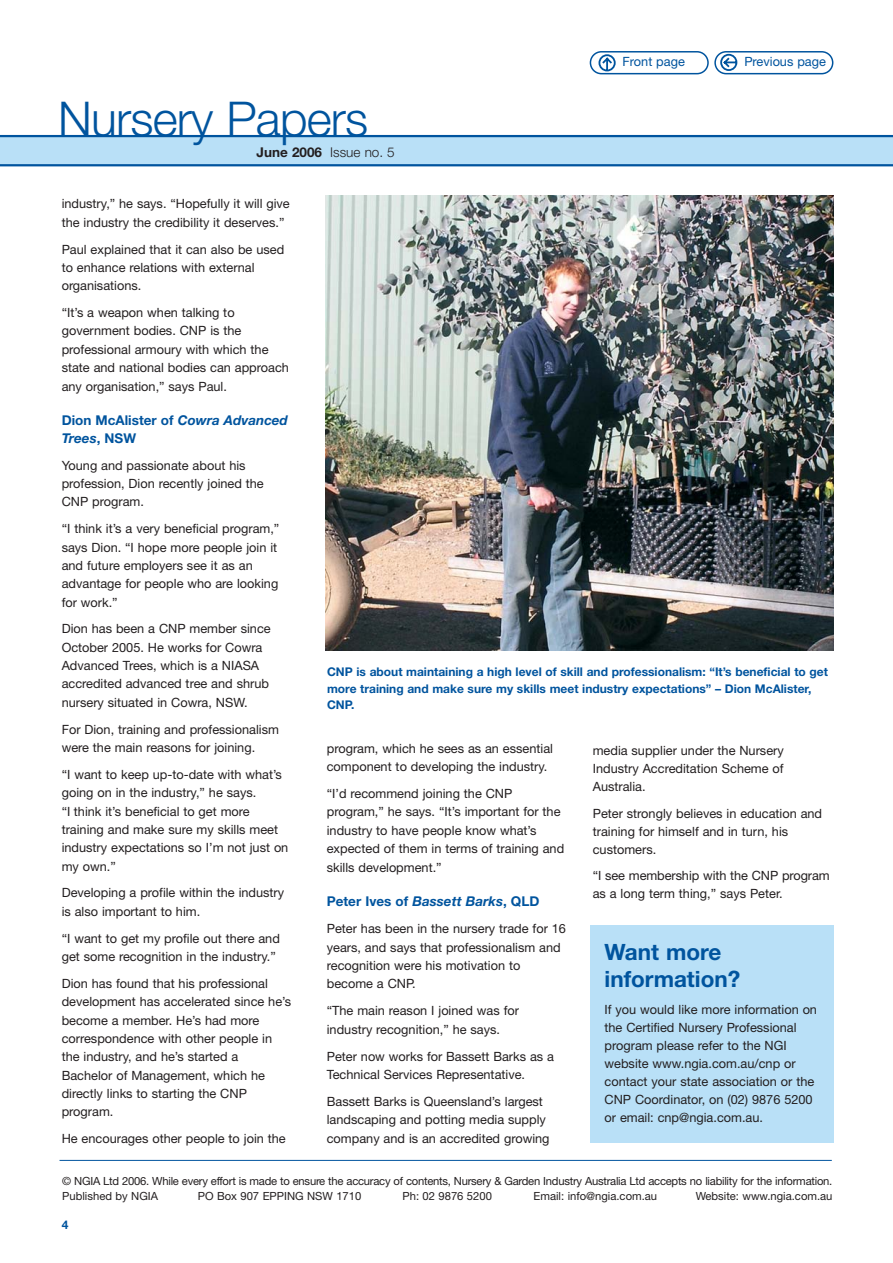
<style>
.page{position:relative;width:893px;height:1263px;background:#fff}
.page>*{position:absolute;margin:0;border:0;box-sizing:border-box;transform-origin:0 0}
.t1{font:300 48px "Helvetica Neue";letter-spacing:-.015em;color:#00549e}
.t2{font:700 22.5px/27px "Helvetica Neue";color:#00549e}
.t3{font:700 13.5px/17.5px "Helvetica Neue";color:#00549e}
.t4{font:300 13.5px "Helvetica Neue";color:#231f20}
.t5{font:12.75px/18.3px "Helvetica Neue";color:#231f20}
.t6{font:12.75px "Helvetica Neue";color:#00549e}
.t7{font:700 12px/16.5px "Helvetica Neue";color:#00549e}
.t8{font:11.25px/15px "Helvetica Neue";letter-spacing:-.02em;color:#231f20}
.t9{font:11.25px "Helvetica Neue";color:#231f20}
.s1{font-weight:700}
.s2{font-style:italic}
</style>
<div class="page">
<div style="left:0;top:136px;width:893px;height:30px;background:#b9e0f7"></div>
<hr style="left:0;top:135px;width:893px;height:2px;background:#00549e">
<hr style="left:0;top:164px;width:893px;height:2px;background:#00549e">
<svg style="left:590px;top:51px;width:243px;height:23px"></svg>
<img style="left:326px;top:196px;width:507px;height:455px">
<div style="left:590px;top:925px;width:243px;height:218px;background:#b9e0f7"></div>
<hr style="left:60px;top:1160px;width:772px;height:1px;background:#00549e">
<h1 class="t1" style="left:58px;top:102px;width:312px">Nursery Papers</h1>
<p class="t4" style="left:257px;top:148px;width:140px"><span class="s1">June 2006</span> Issue no. 5</p>
<p class="t6" style="left:623px;top:57px;width:64px">Front page</p>
<p class="t6" style="left:744px;top:57px;width:83px">Previous page</p>
<p class="t5" style="left:62px;top:195px;width:230px;line-height:18.9px">industry,” he says. “Hopefully it will give the industry the credibility it deserves.”</p>
<p class="t5" style="left:62px;top:241px;width:224px">Paul explained that it can also be used to enhance relations with external organisations.</p>
<p class="t5" style="left:62px;top:305px;width:229px">“It’s a weapon when talking to government bodies. CNP is the professional armoury with which the state and national bodies can approach any organisation,” says Paul.</p>
<p class="t3" style="left:62px;top:413px;width:228px">Dion McAlister of <span class="s2">Cowra Advanced<br>Trees</span>, NSW</p>
<p class="t5" style="left:62px;top:457px;width:204px">Young and passionate about his profession, Dion recently joined the<br>CNP program.</p>
<p class="t5" style="left:62px;top:521px;width:219px">“I think it’s a very beneficial program,” says Dion. “I hope more people join it and future employers see it as an advantage for people who are looking for work.”</p>
<p class="t5" style="left:62px;top:621px;width:210px">Dion has been a CNP member since<br>October 2005. He works for Cowra<br>Advanced Trees, which is a NIASA accredited advanced tree and shrub nursery situated in Cowra, NSW.</p>
<p class="t5" style="left:62px;top:721px;width:219px">For Dion, training and professionalism were the main reasons for joining.</p>
<p class="t5" style="left:62px;top:766px;width:228px">“I want to keep up-to-date with what’s going on in the industry,” he says.<br>“I think it’s beneficial to get more training and make sure my skills meet industry expectations so I’m not just on my own.”</p>
<p class="t5" style="left:62px;top:885px;width:224px">Developing a profile within the industry is also important to him.</p>
<p class="t5" style="left:62px;top:930px;width:220px">“I want to get my profile out there and get some recognition in the industry.”</p>
<p class="t5" style="left:62px;top:975px;width:231px">Dion has found that his professional development has accelerated since he’s become a member. He’s had more correspondence with other people in the industry, and he’s started a<br>Bachelor of Management, which he directly links to starting the CNP program.</p>
<p class="t5" style="left:62px;top:1131px;width:226px">He encourages other people to join the</p>
<p class="t7" style="left:327px;top:665px;width:502px">CNP is about maintaining a high level of skill and professionalism: “It’s beneficial to get more training and make sure my skills meet industry expectations” – Dion McAlister,<br>CNP.</p>
<p class="t5" style="left:327px;top:740px;width:228px">program, which he sees as an essential component to developing the industry.</p>
<p class="t5" style="left:327px;top:785px;width:239px">“I’d recommend joining the CNP program,” he says. “It’s important for the industry to have people know what’s expected of them in terms of training and skills development.”</p>
<p class="t3" style="left:327px;top:894px;width:214px">Peter Ives of <span class="s2">Bassett Barks</span>, QLD</p>
<p class="t5" style="left:327px;top:921px;width:241px">Peter has been in the nursery trade for 16 years, and says that professionalism and recognition were his motivation to become a CNP.</p>
<p class="t5" style="left:327px;top:1003px;width:194px">“The main reason I joined was for industry recognition,” he says.</p>
<p class="t5" style="left:327px;top:1048px;width:229px">Peter now works for Bassett Barks as a<br>Technical Services Representative.</p>
<p class="t5" style="left:327px;top:1093px;width:224px">Bassett Barks is Queensland’s largest landscaping and potting media supply company and is an accredited growing</p>
<p class="t8" style="left:62px;top:1174px;width:772px">© NGIA Ltd 2006. While every effort is made to ensure the accuracy of contents, Nursery &amp; Garden Industry Australia Ltd accepts no liability for the information.<br>Published by NGIA</p>
<p class="t5" style="left:593px;top:743px;width:193px;text-align:justify">media supplier under the Nursery Industry Accreditation Scheme of Australia.</p>
<p class="t5" style="left:593px;top:805px;width:231px">Peter strongly believes in education and training for himself and in turn, his customers.</p>
<p class="t5" style="left:593px;top:868px;width:239px">“I see membership with the CNP program as a long term thing,” says Peter.</p>
<h2 class="t2" style="left:604px;top:941px;width:137px">Want more information?</h2>
<p class="t5" style="left:604px;top:1001px;width:214px">If you would like more information on the Certified Nursery Professional program please refer to the NGI website www.ngia.com.au/cnp or contact your state association or the CNP Coordinator, on (02) 9876 5200 or email: cnp@ngia.com.au.</p>
<p class="t9" style="left:198px;top:1192px;width:165px">PO Box 907 EPPING NSW 1710</p>
<p class="t9" style="left:402px;top:1192px;width:91px">Ph: 02 9876 5200</p>
<p class="t9" style="left:534px;top:1192px;width:125px">Email: info@ngia.com.au</p>
<p class="t9" style="left:696px;top:1192px;width:138px">Website: www.ngia.com.au</p>
<p class="t7" style="left:62px;top:1217px;width:8px">4</p>
</div>
